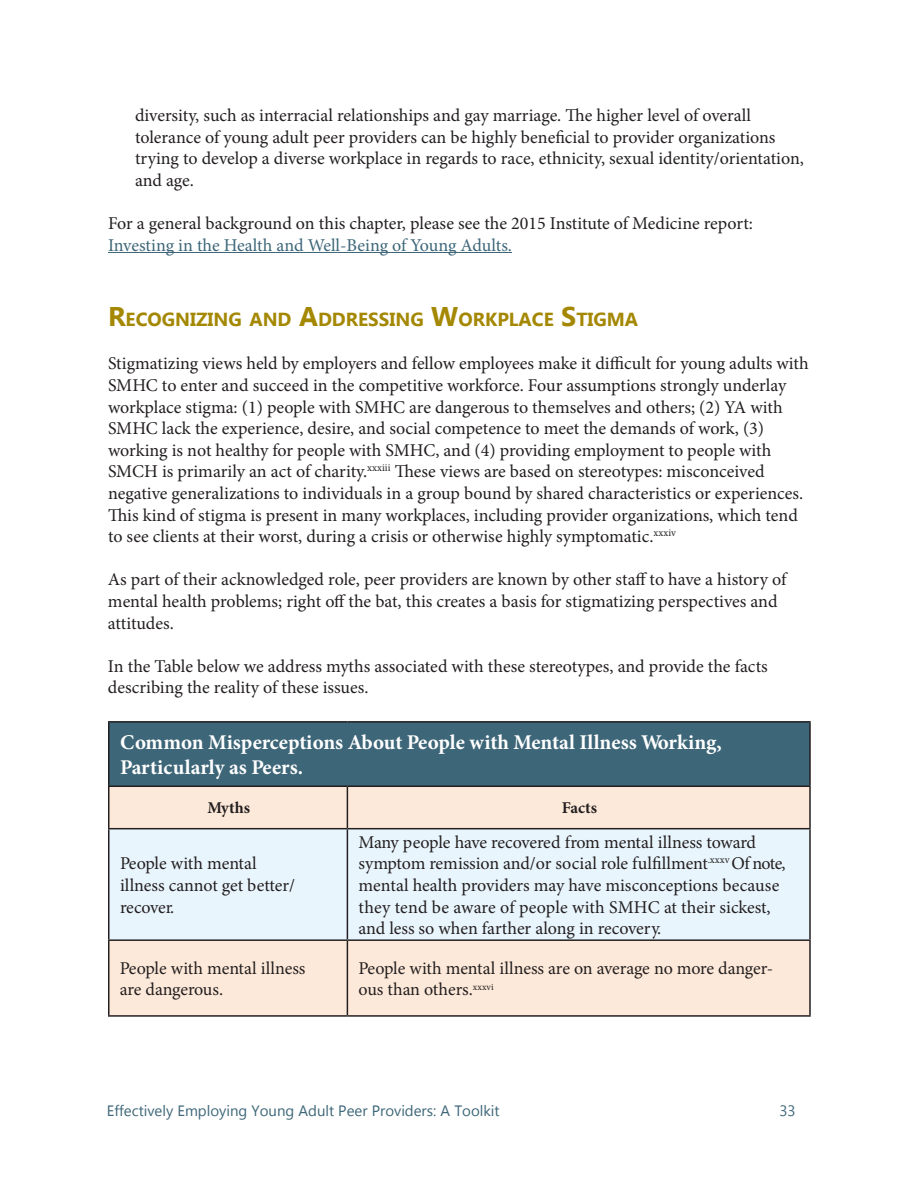
<style>
.page{position:relative;width:918px;height:1188px;background:#fff}
.page>*{position:absolute;margin:0;border:0;box-sizing:border-box;transform-origin:0 0}
.t1{font:700 21px/25.2px "Minion Pro";color:#fff}
.t2{font:700 18.9px "Microsoft New Tai Lue";color:#a48803}
.t3{font:18px/21.6px "Minion Pro";color:#231f20}
.t4{font:700 16.5px "Minion Pro";color:#231f20}
.t5{font:15px "Microsoft New Tai Lue";color:#3d6678}
.s1{color:#3d6678}
.s2{font-size:27px}
</style>
<div class="page">
<hr style="left:108px;top:252px;width:404px;height:1px;background:#3d6678">
<div style="left:109px;top:722px;width:701px;height:64px;background:#3d6678"></div>
<div style="left:110px;top:787px;width:699px;height:228px;background:#fde9d9"></div>
<div style="left:110px;top:829px;width:699px;height:110px;background:#e9f5fd"></div>
<hr style="left:108px;top:721px;width:239px;height:2px;background:#231f20">
<hr style="left:108px;top:723px;width:2px;height:63px;background:#231f20">
<hr style="left:347px;top:721px;width:464px;height:2px;background:#231f20">
<hr style="left:809px;top:723px;width:2px;height:63px;background:#231f20">
<hr style="left:108px;top:786px;width:239px;height:1px;background:#231f20">
<hr style="left:108px;top:787px;width:2px;height:41px;background:#231f20">
<hr style="left:347px;top:786px;width:464px;height:1px;background:#231f20">
<hr style="left:347px;top:787px;width:1px;height:41px;background:#231f20">
<hr style="left:809px;top:787px;width:2px;height:41px;background:#231f20">
<hr style="left:108px;top:828px;width:239px;height:1px;background:#231f20">
<hr style="left:108px;top:829px;width:2px;height:110px;background:#231f20">
<hr style="left:347px;top:828px;width:464px;height:1px;background:#231f20">
<hr style="left:347px;top:829px;width:1px;height:110px;background:#231f20">
<hr style="left:809px;top:829px;width:2px;height:110px;background:#231f20">
<hr style="left:108px;top:939px;width:239px;height:2px;background:#231f20">
<hr style="left:108px;top:941px;width:2px;height:74px;background:#231f20">
<hr style="left:347px;top:939px;width:464px;height:2px;background:#231f20">
<hr style="left:347px;top:941px;width:1px;height:74px;background:#231f20">
<hr style="left:809px;top:941px;width:2px;height:74px;background:#231f20">
<hr style="left:108px;top:1015px;width:239px;height:2px;background:#231f20">
<hr style="left:347px;top:1015px;width:464px;height:2px;background:#231f20">
<p class="t3" style="left:135px;top:105px;width:670px">diversity, such as interracial relationships and gay marriage. The higher level of overall tolerance of young adult peer providers can be highly beneficial to provider organizations trying to develop a diverse workplace in regards to race, ethnicity, sexual identity/orientation, and age.</p>
<p class="t3" style="left:108px;top:213px;width:646px">For a general background on this chapter, please see the 2015 Institute of Medicine report:<br><span class="s1">Investing in the Health and Well-Being of Young Adults.</span></p>
<p class="t2" style="left:108px;top:309px;width:515px"><span class="s2">R</span>ECOGNIZING AND <span class="s2">A</span>DDRESSING <span class="s2">W</span>ORKPLAC E <span class="s2">S</span>TIGMA</p>
<p class="t3" style="left:108px;top:353px;width:702px">Stigmatizing views held by employers and fellow employees make it difficult for young adults with SMHC to enter and succeed in the competitive workforce. Four assumptions strongly underlay workplace stigma: (1) people with SMHC are dangerous to themselves and others; (2) YA with SMHC lack the experience, desire, and social competence to meet the demands of work, (3) working is not healthy for people with SMHC, and (4) providing employment to people with SMCH is primarily an act of charity.<sup>xxxiii</sup> These views are based on stereotypes: misconceived negative generalizations to individuals in a group bound by shared characteristics or experiences.<br>This kind of stigma is present in many workplaces, including provider organizations, which tend to see clients at their worst, during a crisis or otherwise highly symptomatic.<sup>xxxiv</sup></p>
<p class="t3" style="left:108px;top:569px;width:680px">As part of their acknowledged role, peer providers are known by other staff to have a history of mental health problems; right off the bat, this creates a basis for stigmatizing perspectives and attitudes.</p>
<p class="t3" style="left:108px;top:655px;width:661px">In the Table below we address myths associated with these stereotypes, and provide the facts describing the reality of these issues.</p>
<p class="t1" style="left:120px;top:730px;width:603px">Common Misperceptions About People with Mental Illness Working,<br>Particularly as Peers.</p>
<p class="t4" style="left:208px;top:797px;width:44px">Myths</p>
<p class="t4" style="left:562px;top:797px;width:37px">Facts</p>
<p class="t3" style="left:120px;top:853px;width:177px">People with mental illness cannot get better/ recover.</p>
<p class="t3" style="left:359px;top:831px;width:429px">Many people have recovered from mental illness toward symptom remission and/or social role fulfillment<sup>.xxxv</sup> Of note, mental health providers may have misconceptions because they tend be aware of people with SMHC at their sickest, and less so when farther along in recovery.</p>
<p class="t3" style="left:120px;top:957px;width:187px">People with mental illness are dangerous.</p>
<p class="t3" style="left:359px;top:957px;width:416px">People with mental illness are on average no more danger&shy;ous than others.<sup>xxxvi</sup></p>
<p class="t5" style="left:107px;top:1103px;width:394px">Effectively Employing Young Adult Peer Providers: A Toolkit</p>
<p class="t5" style="left:780px;top:1103px;width:18px">33</p>
</div>
